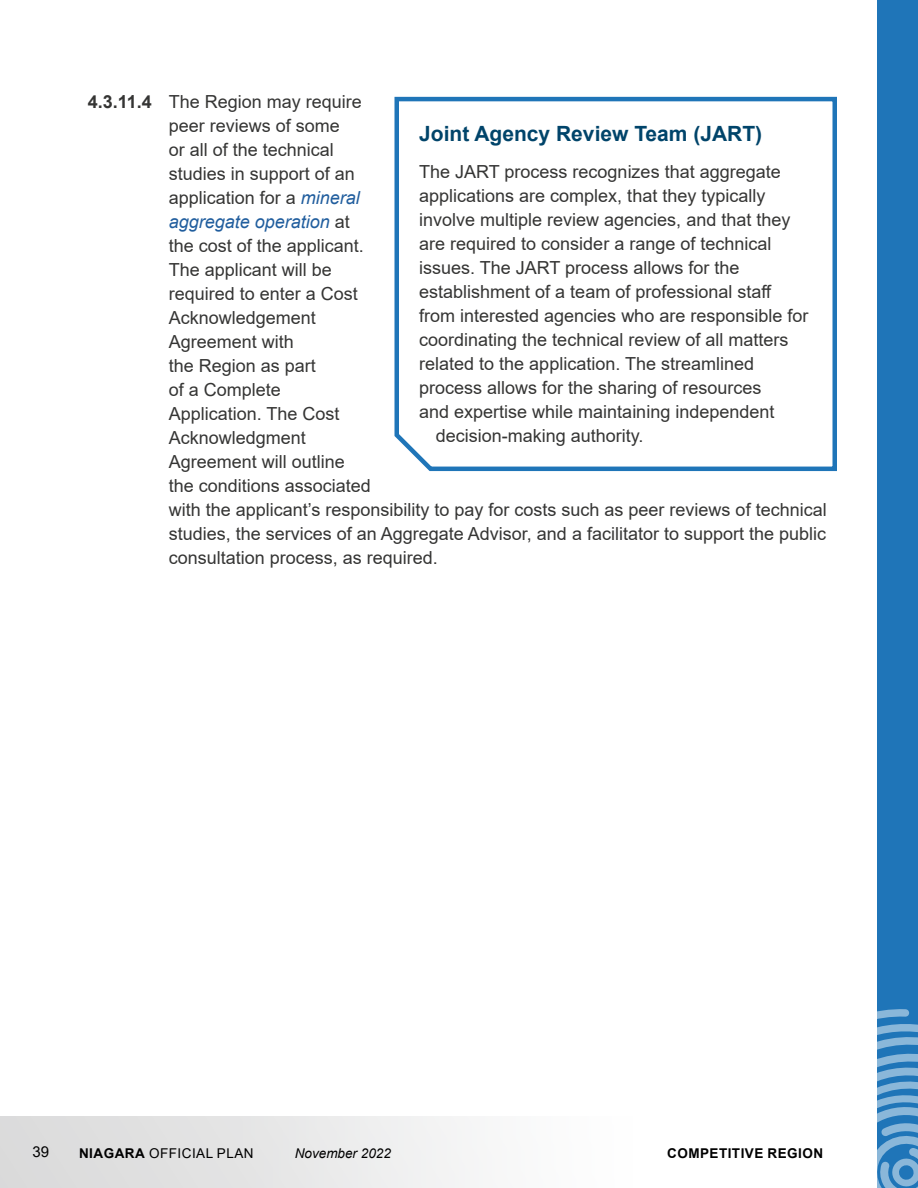
<style>
.page{position:relative;width:918px;height:1188px;background:#fff}
.page>*{position:absolute;margin:0;border:0;box-sizing:border-box;transform-origin:0 0}
.text_box_title{font:700 21px "Arial";color:#00446a}
.Body_indent_0_0_0{font:18px/24px "Arial";color:#353534}
.Body{font:18px "Arial";color:#353534}
.t1{font:15px "Arial";color:#000}
.t2{font:13.5px "Arial";letter-spacing:.035em;color:#000}
.t3{font:700 13.5px "Arial";letter-spacing:.035em;color:#000}
.t4{font:italic 13.5px "Arial";color:#000}
.s1{font-weight:700}
.s2{font-style:italic;color:#215e9e}
</style>
<div class="page">
<div style="left:0;top:1117px;width:878px;height:71px;background:linear-gradient(to right,#dadadb,#fff)"></div>
<div style="left:878px;top:0;width:40px;height:1188px;background:#1f75b8"></div>
<svg style="left:876px;top:1008px;width:42px;height:180px"></svg>
<svg style="left:394px;top:96px;width:443px;height:376px"></svg>
<p class="Body_indent_0_0_0" style="left:169px;top:89px;width:659px;text-indent:-81px"><span class="s1">4.3.11.4</span> The Region may require<br>peer reviews of some<br>or all of the technical<br>studies in support of an<br>application for a <span class="s2">mineral<br>aggregate operation</span> at<br>the cost of the applicant.<br>The applicant will be<br>required to enter a Cost<br>Acknowledgement<br>Agreement with<br>the Region as part<br>of a Complete<br>Application. The Cost<br>Acknowledgment<br>Agreement will outline<br>the conditions associated<br>with the applicant’s responsibility to pay for costs such as peer reviews of technical studies, the services of an Aggregate Advisor, and a facilitator to support the public consultation process, as required.</p>
<p class="text_box_title" style="left:419px;top:119px;width:345px">Joint Agency Review Team (JART)</p>
<p class="Body" style="left:419px;top:160px;width:363px">The JART process recognizes that aggregate</p>
<p class="Body" style="left:419px;top:184px;width:348px">applications are complex, that they typically</p>
<p class="Body" style="left:419px;top:208px;width:373px">involve multiple review agencies, and that they</p>
<p class="Body" style="left:419px;top:232px;width:354px">are required to consider a range of technical</p>
<p class="Body" style="left:419px;top:256px;width:322px">issues. The JART process allows for the</p>
<p class="Body" style="left:419px;top:280px;width:354px">establishment of a team of professional staff</p>
<p class="Body" style="left:419px;top:304px;width:391px">from interested agencies who are responsible for</p>
<p class="Body" style="left:419px;top:328px;width:371px">coordinating the technical review of all matters</p>
<p class="Body" style="left:419px;top:352px;width:336px">related to the application. The streamlined</p>
<p class="Body" style="left:419px;top:376px;width:344px">process allows for the sharing of resources</p>
<p class="Body" style="left:419px;top:400px;width:357px">and expertise while maintaining independent</p>
<p class="Body" style="left:436px;top:424px;width:209px">decision-making authority.</p>
<p class="t1" style="left:32px;top:1142px;width:18px">39</p>
<p class="t2" style="left:79px;top:1144px;width:176px"><span class="s1">NIAGARA</span> OFFICIAL PLAN</p>
<p class="t4" style="left:295px;top:1144px;width:98px">November 2022</p>
<p class="t3" style="left:667px;top:1144px;width:158px">COMPETITIVE REGION</p>
</div>
